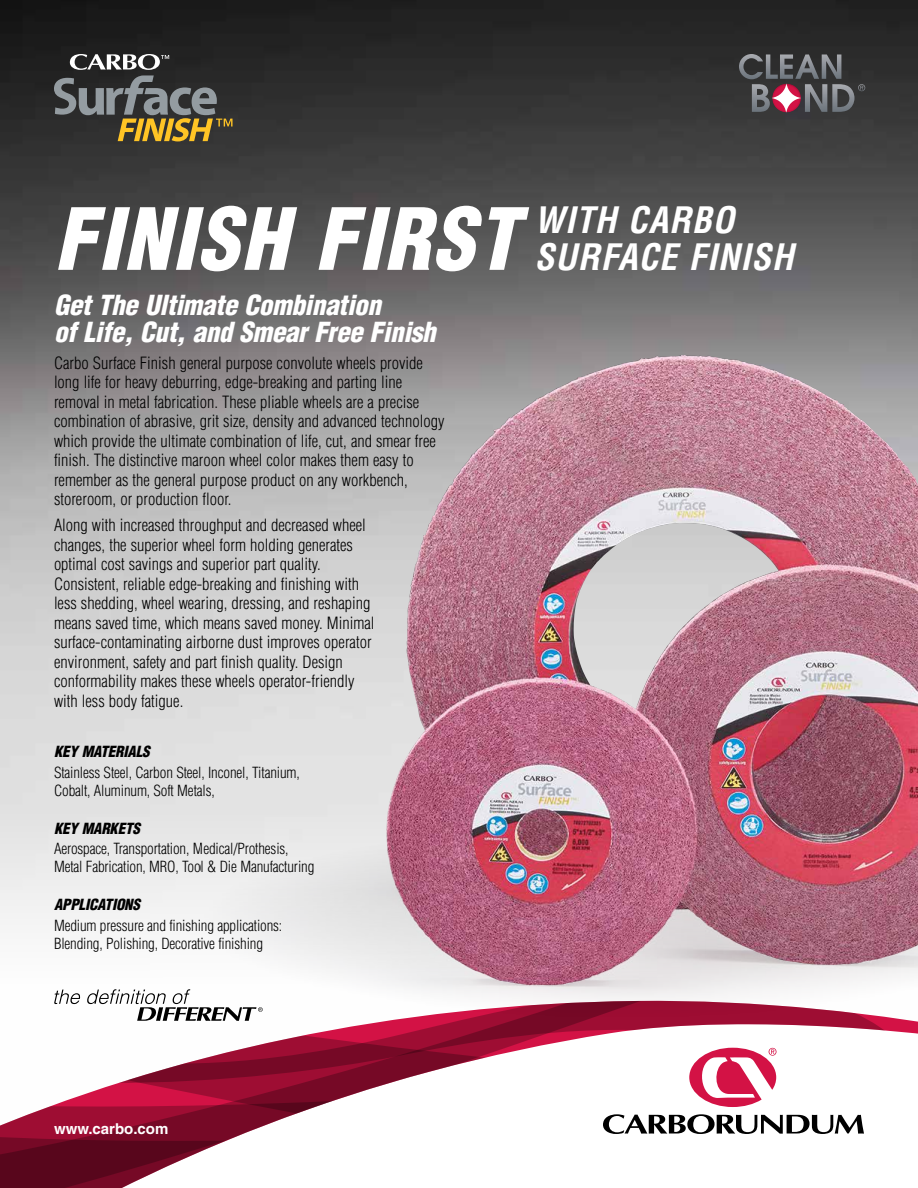
<style>
.page{position:relative;width:918px;height:1188px;background:#fff}
.page>*{position:absolute;margin:0;border:0;box-sizing:border-box;transform-origin:0 0}
.t1{font:italic 900 condensed 83.55px "Helvetica LT Std";letter-spacing:.025em;color:#fff}
.t2{font:italic 700 condensed 35.55px/36.5px "Helvetica LT Std";letter-spacing:.025em;color:#fff}
.t3{font:italic 900 condensed 27px/27px "Helvetica LT Std";letter-spacing:-.01em;color:#fff}
.t4{font:300 condensed 16.5px/19.5px "Helvetica LT Std";color:#000}
.t5{font:300 condensed 15px/18px "Helvetica LT Std";letter-spacing:-.01em;color:#000}
.t6{font:italic 900 condensed 15px "Helvetica LT Std";letter-spacing:-.01em;color:#000}
.t7{font:700 15px "Helvetica LT Std";color:#fff}
</style>
<div class="page">
<img style="left:0;top:1px;width:918px;height:989px">
<svg style="left:54px;top:54px;width:179px;height:87px"></svg>
<svg style="left:0;top:1004px;width:918px;height:184px"></svg>
<svg style="left:603px;top:1114px;width:261px;height:20px"></svg>
<svg style="left:689px;top:1048px;width:88px;height:59px"></svg>
<img style="left:202px;top:826px;width:716px;height:192px">
<img style="left:408px;top:355px;width:276px;height:256px">
<svg style="left:739px;top:54px;width:126px;height:58px"></svg>
<svg style="left:54px;top:990px;width:27px;height:14px"></svg>
<svg style="left:87px;top:989px;width:176px;height:32px"></svg>
<hr style="left:0;top:0;width:918px;height:1px;background:#8dc63f">
<h1 class="t1" style="left:54px;top:186px;width:465px">FINISH FIRST</h1>
<h2 class="t2" style="left:535px;top:203px;width:260px">WITH CARBO<br>SURFACE FINISH</h2>
<h3 class="t3" style="left:54px;top:292px;width:383px">Get The Ultimate Combination<br>of Life, Cut, and Smear Free Finish</h3>
<p class="t4" style="left:54px;top:353px;width:392px">Carbo Surface Finish general purpose convolute wheels provide long life for heavy deburring, edge-breaking and parting line removal in metal fabrication. These pliable wheels are a precise combination of abrasive, grit size, density and advanced technology which provide the ultimate combination of life, cut, and smear free finish. The distinctive maroon wheel color makes them easy to remember as the general purpose product on any workbench, storeroom, or production floor.</p>
<p class="t4" style="left:54px;top:516px;width:322px">Along with increased throughput and decreased wheel changes, the superior wheel form holding generates optimal cost savings and superior part quality.<br>Consistent, reliable edge-breaking and finishing with less shedding, wheel wearing, dressing, and reshaping means saved time, which means saved money. Minimal surface‑contaminating airborne dust improves operator environment, safety and part finish quality. Design conformability makes these wheels operator-friendly with less body fatigue.</p>
<p class="t6" style="left:54px;top:742px;width:97px">KEY MATERIALS</p>
<p class="t5" style="left:54px;top:763px;width:247px">Stainless Steel, Carbon Steel, Inconel, Titanium,<br>Cobalt, Aluminum, Soft Metals,</p>
<p class="t6" style="left:54px;top:819px;width:87px">KEY MARKETS</p>
<p class="t5" style="left:54px;top:840px;width:262px">Aerospace, Transportation, Medical/Prothesis,<br>Metal Fabrication, MRO, Tool &amp; Die Manufacturing</p>
<p class="t6" style="left:54px;top:895px;width:87px">APPLICATIONS</p>
<p class="t5" style="left:54px;top:916px;width:230px">Medium pressure and finishing applications:<br>Blending, Polishing, Decorative finishing</p>
<p class="t7" style="left:54px;top:1120px;width:116px">www.carbo.com</p>
</div>
